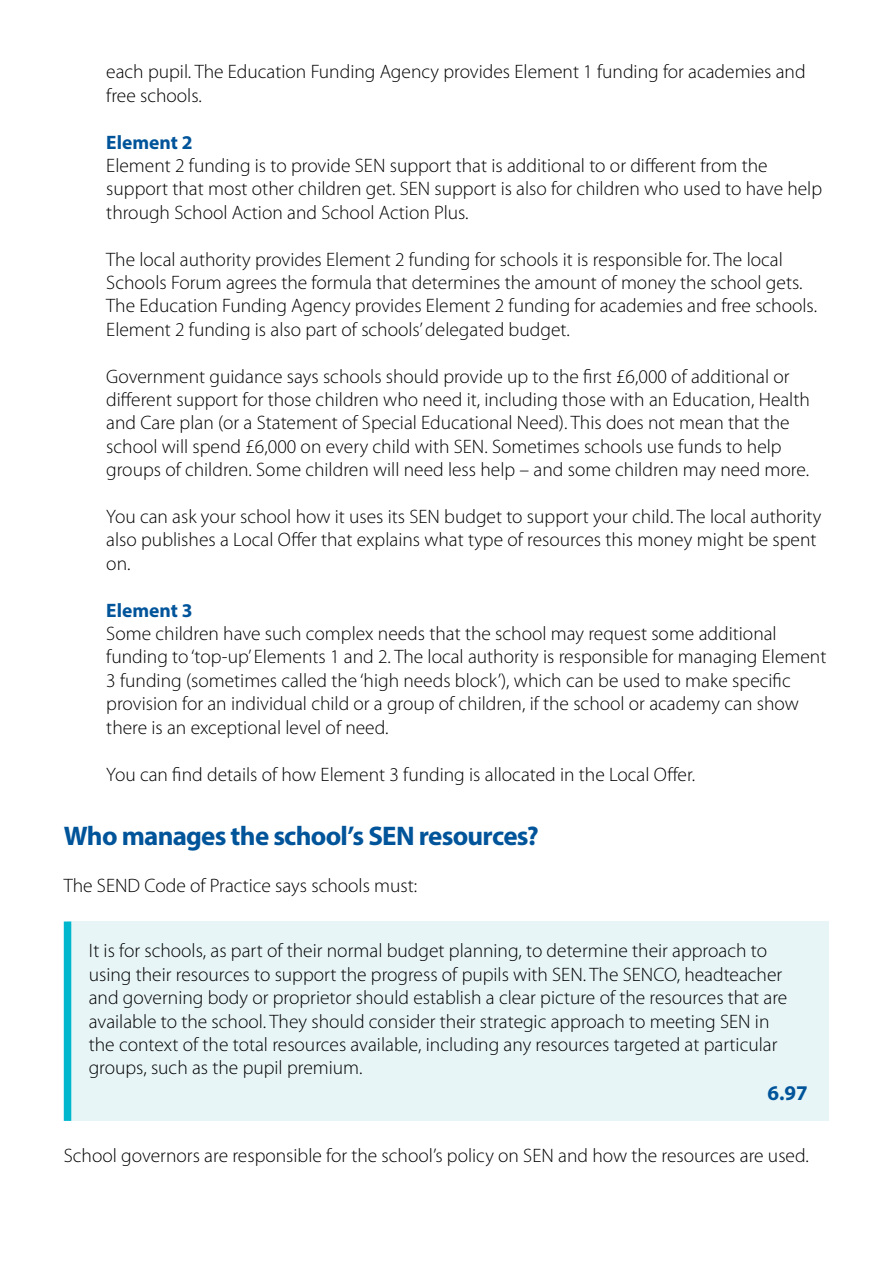
<style>
.page{position:relative;width:893px;height:1263px;background:#fff}
.page>*{position:absolute;margin:0;border:0;box-sizing:border-box;transform-origin:0 0}
.t1{font:700 27px "Myriad Pro";letter-spacing:-.03em;color:#00549a}
.t2{font:700 21px "Myriad Pro";color:#00549a}
.t3{font:300 19.5px/23.4px "Myriad Pro";color:#000}
.t4{font:700 19.5px "Myriad Pro";color:#00549a}
</style>
<div class="page">
<div style="left:68px;top:921px;width:761px;height:200px;background:#e8f5f7"></div>
<div style="left:64px;top:921px;width:7px;height:200px;background:#00b7ce"></div>
<p class="t3" style="left:106px;top:61px;width:701px">each pupil. The Education Funding Agency provides Element 1 funding for academies and free schools.</p>
<p class="t4" style="left:106px;top:129px;width:88px">Element 2</p>
<p class="t3" style="left:106px;top:154px;width:717px">Element 2 funding is to provide SEN support that is additional to or different from the support that most other children get. SEN support is also for children who used to have help through School Action and School Action Plus.</p>
<p class="t3" style="left:106px;top:248px;width:712px">The local authority provides Element 2 funding for schools it is responsible for. The local Schools Forum agrees the formula that determines the amount of money the school gets.<br>The Education Funding Agency provides Element 2 funding for academies and free schools.<br>Element 2 funding is also part of schools’ delegated budget.</p>
<p class="t3" style="left:106px;top:365px;width:705px">Government guidance says schools should provide up to the first £6,000 of additional or different support for those children who need it, including those with an Education, Health and Care plan (or a Statement of Special Educational Need). This does not mean that the school will spend £6,000 on every child with SEN. Sometimes schools use funds to help groups of children. Some children will need less help – and some children may need more.</p>
<p class="t3" style="left:106px;top:505px;width:716px">You can ask your school how it uses its SEN budget to support your child. The local authority also publishes a Local Offer that explains what type of resources this money might be spent on.</p>
<p class="t4" style="left:106px;top:597px;width:88px">Element 3</p>
<p class="t3" style="left:106px;top:622px;width:722px">Some children have such complex needs that the school may request some additional funding to ‘top-up’ Elements 1 and 2. The local authority is responsible for managing Element 3 funding (sometimes called the ‘high needs block’), which can be used to make specific provision for an individual child or a group of children, if the school or academy can show there is an exceptional level of need.</p>
<p class="t3" style="left:106px;top:763px;width:590px">You can find details of how Element 3 funding is allocated in the Local Offer.</p>
<h1 class="t1" style="left:64px;top:819px;width:477px">Who manages the school’s SEN resources?</h1>
<p class="t3" style="left:64px;top:874px;width:355px">The SEND Code of Practice says schools must:</p>
<p class="t3" style="left:89px;top:939px;width:700px">It is for schools, as part of their normal budget planning, to determine their approach to using their resources to support the progress of pupils with SEN. The SENCO, headteacher and governing body or proprietor should establish a clear picture of the resources that are available to the school. They should consider their strategic approach to meeting SEN in the context of the total resources available, including any resources targeted at particular groups, such as the pupil premium.</p>
<p class="t2" style="left:767px;top:1079px;width:42px">6.97</p>
<p class="t3" style="left:64px;top:1144px;width:747px">School governors are responsible for the school’s policy on SEN and how the resources are used.</p>
</div>
